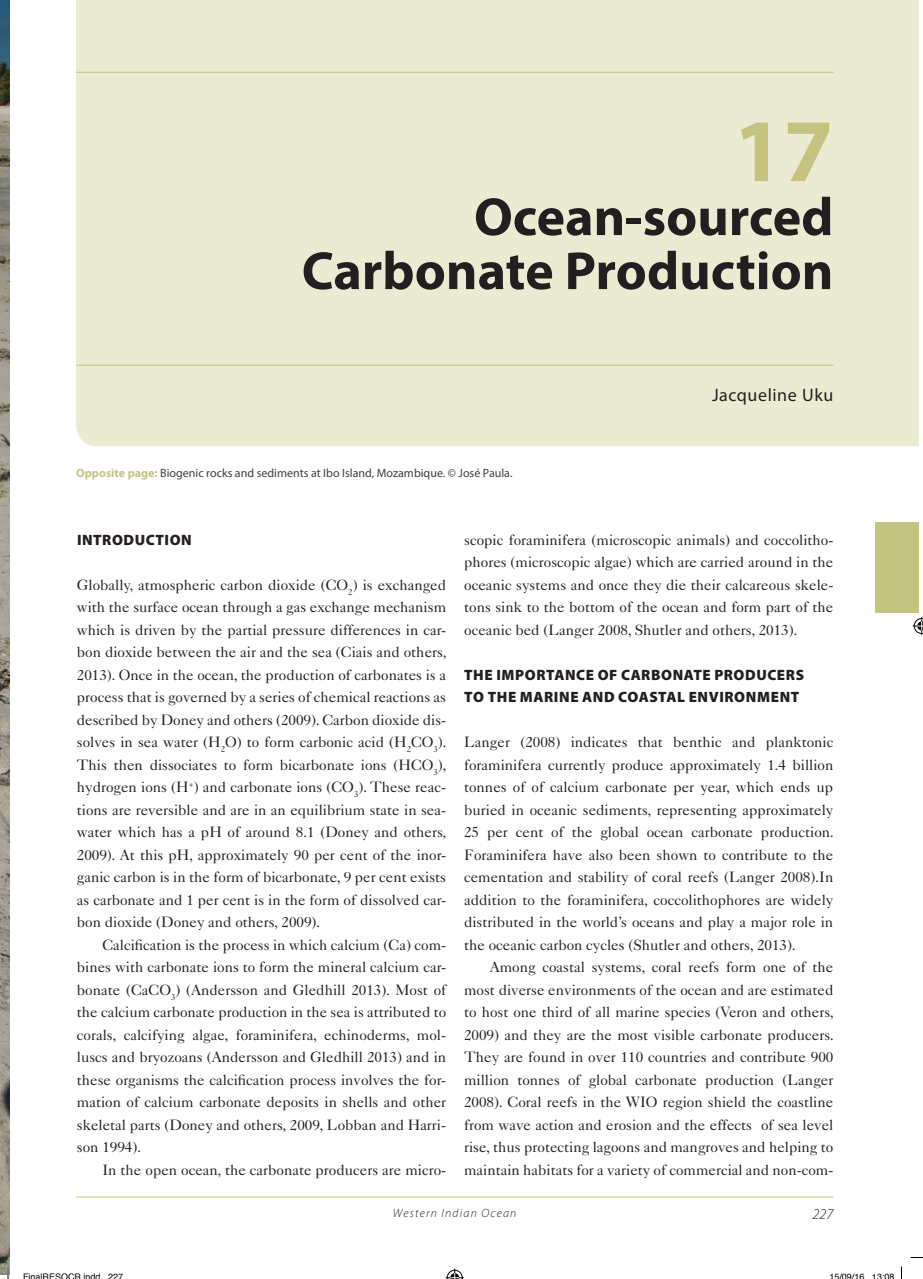
<style>
.page{position:relative;width:923px;height:1279px;background:#fff}
.page>*{position:absolute;margin:0;border:0;box-sizing:border-box;transform-origin:0 0}
.t1{font:700 90px "Myriad Pro";color:#c4c380}
.t2{font:700 54px/54px "Myriad Pro";color:#231f20;text-align:right}
.t3{font:18px "Myriad Pro";letter-spacing:.03em;color:#231f20}
.t4{font:15px/22.5px "Caslon 540 LT Std";color:#231f20;text-align:justify}
.t5{font:900 15px/22.5px "Myriad Pro";letter-spacing:.04em;color:#231f20}
.t6{font:italic 300 15px "Myriad Pro";color:#231f20}
.t7{font:12px "Myriad Pro";color:#3c3f41}
.t8{font:italic 300 12px "Myriad Pro";letter-spacing:.1em;color:#231f20}
.t9{font:9px "Helvetica";color:#000}
.s1{font-weight:700;color:#c4c380}
</style>
<div class="page">
<hr style="left:76px;top:1197px;width:757px;height:1px;background:#c4c380">
<div style="left:875px;top:522px;width:43px;height:90px;background:#c4c380"></div>
<div style="left:76px;top:0;width:842px;height:446px;background:#ebebd4"></div>
<hr style="left:76px;top:72px;width:757px;height:1px;background:#c4c380">
<hr style="left:76px;top:365px;width:757px;height:1px;background:#c4c380">
<img style="left:0;top:0;width:9px;height:1274px">
<svg style="left:910px;top:1257px;width:12px;height:1px"></svg>
<svg style="left:7px;top:1266px;width:2px;height:13px"></svg>
<svg style="left:901px;top:1266px;width:1px;height:13px"></svg>
<svg style="left:445px;top:1269px;width:18px;height:10px"></svg>
<svg style="left:912px;top:617px;width:10px;height:18px"></svg>
<h1 class="t1" style="left:733px;top:92px;width:101px">17</h1>
<h2 class="t2" style="left:302px;top:188px;width:533px">Ocean-sourced<br>Carbonate Production</h2>
<p class="t7" style="left:76px;top:466px;width:438px"><span class="s1">Opposite page:</span> Biogenic rocks and sediments at Ibo Island, Mozambique. © José Paula.</p>
<p class="t3" style="left:712px;top:384px;width:123px">Jacqueline Uku</p>
<p class="t5" style="left:77px;top:528px;width:16px">INTR</p>
<p class="t5" style="left:112px;top:528px;width:79px">ODUCTION</p>
<p class="t4" style="left:77px;top:573px;width:371px">Globally, atmospheric carbon dioxide (CO<sub>2</sub>) is exchanged with the surface ocean through a gas exchange mechanism which is driven by the partial pressure differences in car&shy;bon dioxide between the air and the sea (Ciais and others, 2013). Once in the ocean, the production of carbonates is a process that is governed by a series of chemical reactions as described by Doney and others (2009). Carbon dioxide dis&shy;solves in sea water (H<sub>2</sub>O) to form carbonic acid (H<sub>2</sub>CO<sub>3</sub>).<br>This then dissociates to form bicarbonate ions (HCO<sub>3</sub>), hydrogen ions (H<sup>+</sup>) and carbonate ions (CO<sub>3</sub>). These reac&shy;tions are reversible and are in an equilibrium state in sea&shy;water which has a pH of around 8.1 (Doney and others, 2009). At this pH, approximately 90 per cent of the inor&shy;ganic carbon is in the form of bicarbonate, 9 per cent exists as carbonate and 1 per cent is in the form of dissolved car&shy;bon dioxide (Doney and others, 2009).</p>
<p class="t4" style="left:77px;top:933px;width:371px;text-indent:26px">Calcification is the process in which calcium (Ca) com&shy;bines with carbonate ions to form the mineral calcium car&shy;bonate (CaCO<sub>3</sub>) (Andersson and Gledhill 2013). Most of the calcium carbonate production in the sea is attributed to corals, calcifying algae, foraminifera, echinoderms, mol&shy;luscs and bryozoans (Andersson and Gledhill 2013) and in these organisms the calcification process involves the for&shy;mation of calcium carbonate deposits in shells and other skeletal parts (Doney and others, 2009, Lobban and Harri&shy;son 1994).</p>
<p class="t4" style="left:102px;top:1158px;width:345px">In the open ocean, the carbonate producers are micro-</p>
<p class="t4" style="left:464px;top:528px;width:371px">scopic foraminifera (microscopic animals) and coccolitho&shy;phores (microscopic algae) which are carried around in the oceanic systems and once they die their calcareous skele&shy;tons sink to the bottom of the ocean and form part of the oceanic bed (Langer 2008, Shutler and others, 2013).</p>
<p class="t5" style="left:464px;top:663px;width:341px">TH E IMPORTANCE OF CARBONATE PRODUCERS<br>TO THE MARINE AND COA</p>
<p class="t5" style="left:649px;top:685px;width:151px">STAL ENVI RONMENT</p>
<p class="t4" style="left:464px;top:731px;width:371px">Langer (2008) indicates that benthic and planktonic foraminifera currently produce approximately 1.4 billion tonnes of of calcium carbonate per year, which ends up buried in oceanic sediments, representing approximately 25 per cent of the global ocean carbonate production.<br>Foraminifera have also been shown to contribute to the cementation and stability of coral reefs (Langer 2008).In addition to the foraminifera, coccolithophores are widely distributed in the world’s oceans and play a major role in the oceanic carbon cycles (Shutler and others, 2013).</p>
<p class="t4" style="left:464px;top:956px;width:371px;text-indent:26px">Among coastal systems, coral reefs form one of the most diverse environments of the ocean and are estimated to host one third of all marine species (Veron and others, 2009) and they are the most visible carbonate producers.<br>They are found in over 110 countries and contribute 900 million tonnes of global carbonate production (Langer 2008). Coral reefs in the WIO region shield the coastline from wave action and erosion and the effects of sea level rise, thus protecting lagoons and mangroves and helping to maintain habitats for a variety of commercial and non-com-</p>
<p class="t8" style="left:393px;top:1206px;width:125px">Western Indian Ocean</p>
<p class="t6" style="left:812px;top:1205px;width:22px">227</p>
<p class="t9" style="left:23px;top:1270px;width:102px">FinalRESOCR indd 227</p>
<p class="t9" style="left:829px;top:1270px;width:67px">15/09/16 13:08</p>
</div>
